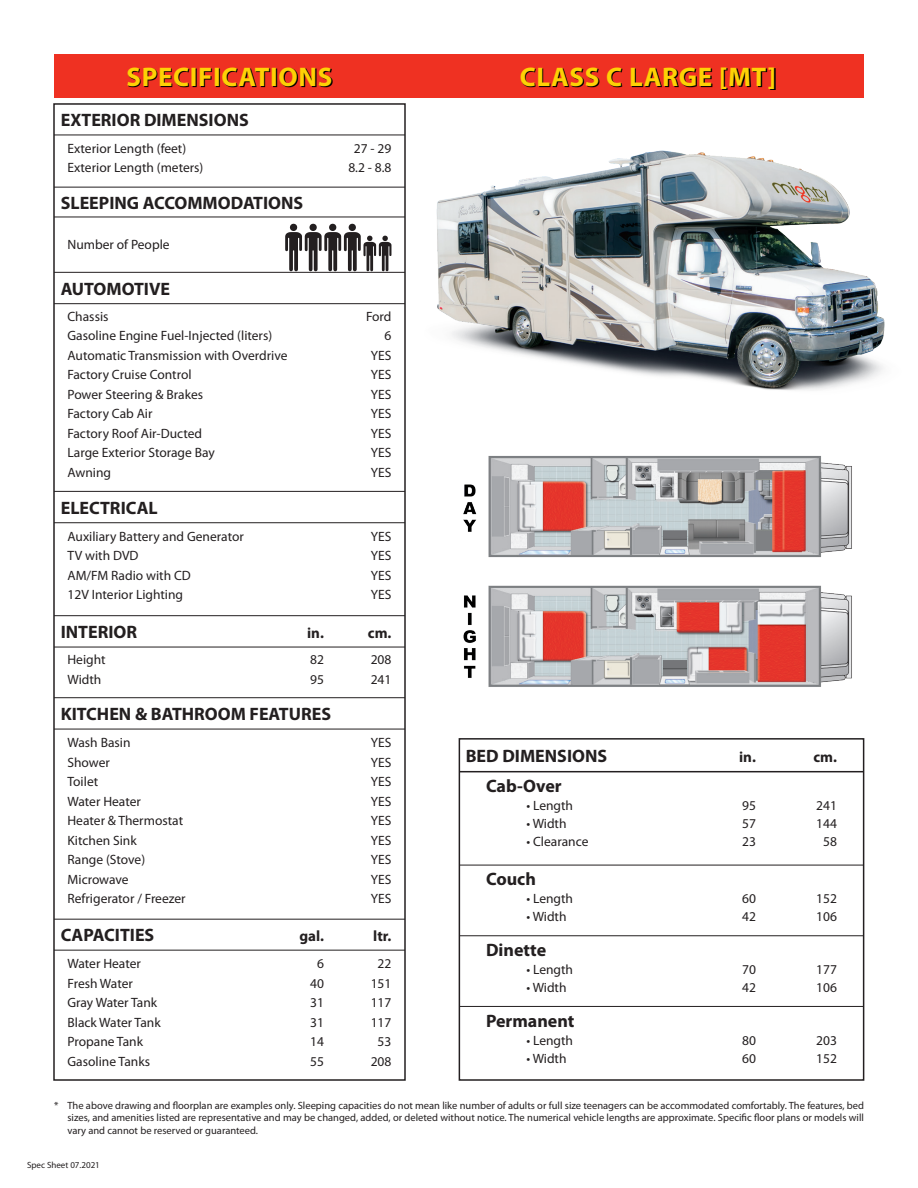
<style>
.page{position:relative;width:918px;height:1188px;background:#fff}
.page>*{position:absolute;margin:0;border:0;box-sizing:border-box;transform-origin:0 0}
.t1{font:700 27px "Myriad Pro";letter-spacing:.025em;color:#fed105}
.t2{font:700 18px "Myriad Pro";color:#231f20}
.t3{font:700 15px "Myriad Pro";color:#231f20}
.t4{font:13.5px "Myriad Pro";color:#231f20}
.t5{font:10.5px/12.6px "Myriad Pro";color:#231f20;text-align:justify}
.t6{font:9px "Myriad Pro";color:#231f20}
</style>
<div class="page">
<div style="left:54px;top:54px;width:810px;height:43px;background:#ef3122"></div>
<svg style="left:128px;top:68px;width:205px;height:19px"></svg>
<img style="left:436px;top:150px;width:449px;height:240px">
<img style="left:463px;top:456px;width:389px;height:231px">
<svg style="left:522px;top:68px;width:253px;height:22px"></svg>
<div style="left:53px;top:103px;width:353px;height:978px;border:2px solid #231f20"></div>
<div style="left:459px;top:738px;width:405px;height:343px;border:2px solid #231f20"></div>
<hr style="left:459px;top:771px;width:405px;height:1px;background:#231f20">
<hr style="left:459px;top:865px;width:405px;height:1px;background:#231f20">
<hr style="left:459px;top:935px;width:405px;height:1px;background:#231f20">
<hr style="left:459px;top:1006px;width:405px;height:1px;background:#231f20">
<svg style="left:285px;top:224px;width:106px;height:47px"></svg>
<hr style="left:54px;top:187px;width:351px;height:1px;background:#231f20">
<hr style="left:54px;top:217px;width:351px;height:1px;background:#231f20">
<hr style="left:54px;top:303px;width:351px;height:1px;background:#231f20">
<hr style="left:54px;top:522px;width:351px;height:1px;background:#231f20">
<hr style="left:54px;top:647px;width:351px;height:1px;background:#231f20">
<hr style="left:54px;top:135px;width:351px;height:1px;background:#231f20">
<hr style="left:54px;top:950px;width:351px;height:1px;background:#231f20">
<hr style="left:54px;top:272px;width:351px;height:1px;background:#231f20">
<hr style="left:54px;top:491px;width:351px;height:1px;background:#231f20">
<hr style="left:54px;top:615px;width:351px;height:1px;background:#231f20">
<hr style="left:54px;top:919px;width:351px;height:1px;background:#231f20">
<hr style="left:54px;top:729px;width:351px;height:1px;background:#231f20">
<hr style="left:54px;top:697px;width:351px;height:1px;background:#231f20">
<h1 class="t1" style="left:126px;top:59px;width:208px">SPECIFICATIONS</h1>
<p class="t2" style="left:61px;top:108px;width:190px">EXTERIOR DIMENSIONS</p>
<p class="t4" style="left:68px;top:140px;width:120px">Exterior Length (feet)</p>
<p class="t4" style="left:354px;top:140px;width:39px">27 - 29</p>
<p class="t4" style="left:68px;top:160px;width:137px">Exterior Length (meters)</p>
<p class="t4" style="left:348px;top:160px;width:45px">8.2 - 8.8</p>
<p class="t2" style="left:61px;top:191px;width:244px">SLEEPING ACCOMMODATIONS</p>
<p class="t4" style="left:68px;top:236px;width:104px">Number of People</p>
<p class="t2" style="left:61px;top:277px;width:111px">AUTOMOTIVE</p>
<p class="t4" style="left:68px;top:308px;width:43px">Chassis</p>
<p class="t4" style="left:366px;top:308px;width:27px">Ford</p>
<p class="t4" style="left:68px;top:328px;width:206px">Gasoline Engine Fuel-Injected (liters)</p>
<p class="t4" style="left:385px;top:328px;width:8px">6</p>
<p class="t4" style="left:68px;top:347px;width:222px">Automatic Transmission with Overdrive</p>
<p class="t4" style="left:371px;top:347px;width:22px">YES</p>
<p class="t4" style="left:68px;top:367px;width:126px">Factory Cruise Control</p>
<p class="t4" style="left:371px;top:367px;width:22px">YES</p>
<p class="t4" style="left:68px;top:386px;width:137px">Power Steering &amp; Brakes</p>
<p class="t4" style="left:371px;top:386px;width:22px">YES</p>
<p class="t4" style="left:68px;top:406px;width:87px">Factory Cab Air</p>
<p class="t4" style="left:371px;top:406px;width:22px">YES</p>
<p class="t4" style="left:68px;top:425px;width:136px">Factory Roof Air-Ducted</p>
<p class="t4" style="left:371px;top:425px;width:22px">YES</p>
<p class="t4" style="left:68px;top:445px;width:149px">Large Exterior Storage Bay</p>
<p class="t4" style="left:371px;top:445px;width:22px">YES</p>
<p class="t4" style="left:68px;top:464px;width:45px">Awning</p>
<p class="t4" style="left:371px;top:464px;width:22px">YES</p>
<p class="t2" style="left:61px;top:496px;width:98px">ELECTRICAL</p>
<p class="t4" style="left:68px;top:528px;width:178px">Auxiliary Battery and Generator</p>
<p class="t4" style="left:371px;top:528px;width:22px">YES</p>
<p class="t4" style="left:68px;top:547px;width:73px">TV with DVD</p>
<p class="t4" style="left:371px;top:547px;width:22px">YES</p>
<p class="t4" style="left:68px;top:567px;width:125px">AM/FM Radio with CD</p>
<p class="t4" style="left:371px;top:567px;width:22px">YES</p>
<p class="t4" style="left:68px;top:586px;width:117px">12V Interior Lighting</p>
<p class="t4" style="left:371px;top:586px;width:22px">YES</p>
<p class="t2" style="left:61px;top:620px;width:78px">INTERIOR</p>
<p class="t3" style="left:307px;top:623px;width:18px">in.</p>
<p class="t3" style="left:368px;top:623px;width:25px">cm.</p>
<p class="t4" style="left:68px;top:651px;width:40px">Height</p>
<p class="t4" style="left:310px;top:651px;width:15px">82</p>
<p class="t4" style="left:371px;top:651px;width:22px">208</p>
<p class="t4" style="left:68px;top:671px;width:35px">Width</p>
<p class="t4" style="left:310px;top:671px;width:15px">95</p>
<p class="t4" style="left:371px;top:671px;width:22px">241</p>
<p class="t2" style="left:61px;top:702px;width:272px">KITCHEN &amp; BATHROOM FEATURES</p>
<p class="t4" style="left:68px;top:734px;width:65px">Wash Basin</p>
<p class="t4" style="left:371px;top:734px;width:22px">YES</p>
<p class="t4" style="left:68px;top:754px;width:44px">Shower</p>
<p class="t4" style="left:371px;top:754px;width:22px">YES</p>
<p class="t4" style="left:68px;top:773px;width:32px">Toilet</p>
<p class="t4" style="left:371px;top:773px;width:22px">YES</p>
<p class="t4" style="left:68px;top:793px;width:75px">Water Heater</p>
<p class="t4" style="left:371px;top:793px;width:22px">YES</p>
<p class="t4" style="left:68px;top:812px;width:117px">Heater &amp; Thermostat</p>
<p class="t4" style="left:371px;top:812px;width:22px">YES</p>
<p class="t4" style="left:68px;top:832px;width:71px">Kitchen Sink</p>
<p class="t4" style="left:371px;top:832px;width:22px">YES</p>
<p class="t4" style="left:68px;top:851px;width:79px">Range (Stove)</p>
<p class="t4" style="left:371px;top:851px;width:22px">YES</p>
<p class="t4" style="left:68px;top:871px;width:63px">Microwave</p>
<p class="t4" style="left:371px;top:871px;width:22px">YES</p>
<p class="t4" style="left:68px;top:890px;width:120px">Refrigerator / Freezer</p>
<p class="t4" style="left:371px;top:890px;width:22px">YES</p>
<p class="t2" style="left:61px;top:923px;width:95px">CAPACITIES</p>
<p class="t3" style="left:299px;top:926px;width:26px">gal.</p>
<p class="t3" style="left:373px;top:926px;width:20px">ltr.</p>
<p class="t4" style="left:68px;top:955px;width:75px">Water Heater</p>
<p class="t4" style="left:317px;top:955px;width:8px">6</p>
<p class="t4" style="left:378px;top:955px;width:15px">22</p>
<p class="t4" style="left:68px;top:975px;width:67px">Fresh Water</p>
<p class="t4" style="left:310px;top:975px;width:15px">40</p>
<p class="t4" style="left:371px;top:975px;width:22px">151</p>
<p class="t4" style="left:68px;top:994px;width:91px">Gray Water Tank</p>
<p class="t4" style="left:310px;top:994px;width:15px">31</p>
<p class="t4" style="left:371px;top:994px;width:22px">117</p>
<p class="t4" style="left:68px;top:1014px;width:95px">Black Water Tank</p>
<p class="t4" style="left:310px;top:1014px;width:15px">31</p>
<p class="t4" style="left:371px;top:1014px;width:22px">117</p>
<p class="t4" style="left:68px;top:1033px;width:77px">Propane Tank</p>
<p class="t4" style="left:310px;top:1033px;width:15px">14</p>
<p class="t4" style="left:378px;top:1033px;width:15px">53</p>
<p class="t4" style="left:68px;top:1053px;width:84px">Gasoline Tanks</p>
<p class="t4" style="left:310px;top:1053px;width:15px">55</p>
<p class="t4" style="left:371px;top:1053px;width:22px">208</p>
<p class="t1" style="left:520px;top:59px;width:258px">CLASS C LARGE [MT]</p>
<p class="t2" style="left:466px;top:744px;width:143px">BED DIMENSIONS</p>
<p class="t3" style="left:739px;top:747px;width:18px">in.</p>
<p class="t3" style="left:813px;top:747px;width:25px">cm.</p>
<p class="t2" style="left:486px;top:774px;width:77px">Cab-Over</p>
<p class="t4" style="left:526px;top:797px;width:48px">• Length</p>
<p class="t4" style="left:742px;top:797px;width:15px">95</p>
<p class="t4" style="left:816px;top:797px;width:22px">241</p>
<p class="t4" style="left:526px;top:815px;width:42px">• Width</p>
<p class="t4" style="left:742px;top:815px;width:15px">57</p>
<p class="t4" style="left:816px;top:815px;width:22px">144</p>
<p class="t4" style="left:526px;top:833px;width:64px">• Clearance</p>
<p class="t4" style="left:742px;top:833px;width:15px">23</p>
<p class="t4" style="left:823px;top:833px;width:15px">58</p>
<p class="t2" style="left:486px;top:868px;width:51px">Couch</p>
<p class="t4" style="left:526px;top:890px;width:48px">• Length</p>
<p class="t4" style="left:742px;top:890px;width:15px">60</p>
<p class="t4" style="left:816px;top:890px;width:22px">152</p>
<p class="t4" style="left:526px;top:908px;width:42px">• Width</p>
<p class="t4" style="left:742px;top:908px;width:15px">42</p>
<p class="t4" style="left:816px;top:908px;width:22px">106</p>
<p class="t2" style="left:486px;top:938px;width:62px">Dinette</p>
<p class="t4" style="left:526px;top:961px;width:48px">• Length</p>
<p class="t4" style="left:742px;top:961px;width:15px">70</p>
<p class="t4" style="left:816px;top:961px;width:22px">177</p>
<p class="t4" style="left:526px;top:979px;width:42px">• Width</p>
<p class="t4" style="left:742px;top:979px;width:15px">42</p>
<p class="t4" style="left:816px;top:979px;width:22px">106</p>
<p class="t2" style="left:486px;top:1009px;width:90px">Permanent</p>
<p class="t4" style="left:526px;top:1032px;width:48px">• Length</p>
<p class="t4" style="left:742px;top:1032px;width:15px">80</p>
<p class="t4" style="left:816px;top:1032px;width:22px">203</p>
<p class="t4" style="left:526px;top:1050px;width:42px">• Width</p>
<p class="t4" style="left:742px;top:1050px;width:15px">60</p>
<p class="t4" style="left:816px;top:1050px;width:22px">152</p>
<p class="t5" style="left:54px;top:1099px;width:6px">*</p>
<p class="t5" style="left:68px;top:1099px;width:798px">The above drawing and floorplan are examples only. Sleeping capacities do not mean like number of adults or full size teenagers can be accommodated comfortably. The features, bed sizes, and amenities listed are representative and may be changed, added, or deleted without notice. The numerical vehicle lengths are approximate. Specific floor plans or models will vary and cannot be reserved or guaranteed.</p>
<p class="t6" style="left:27px;top:1159px;width:74px">Spec Sheet 07.2021</p>
</div>
